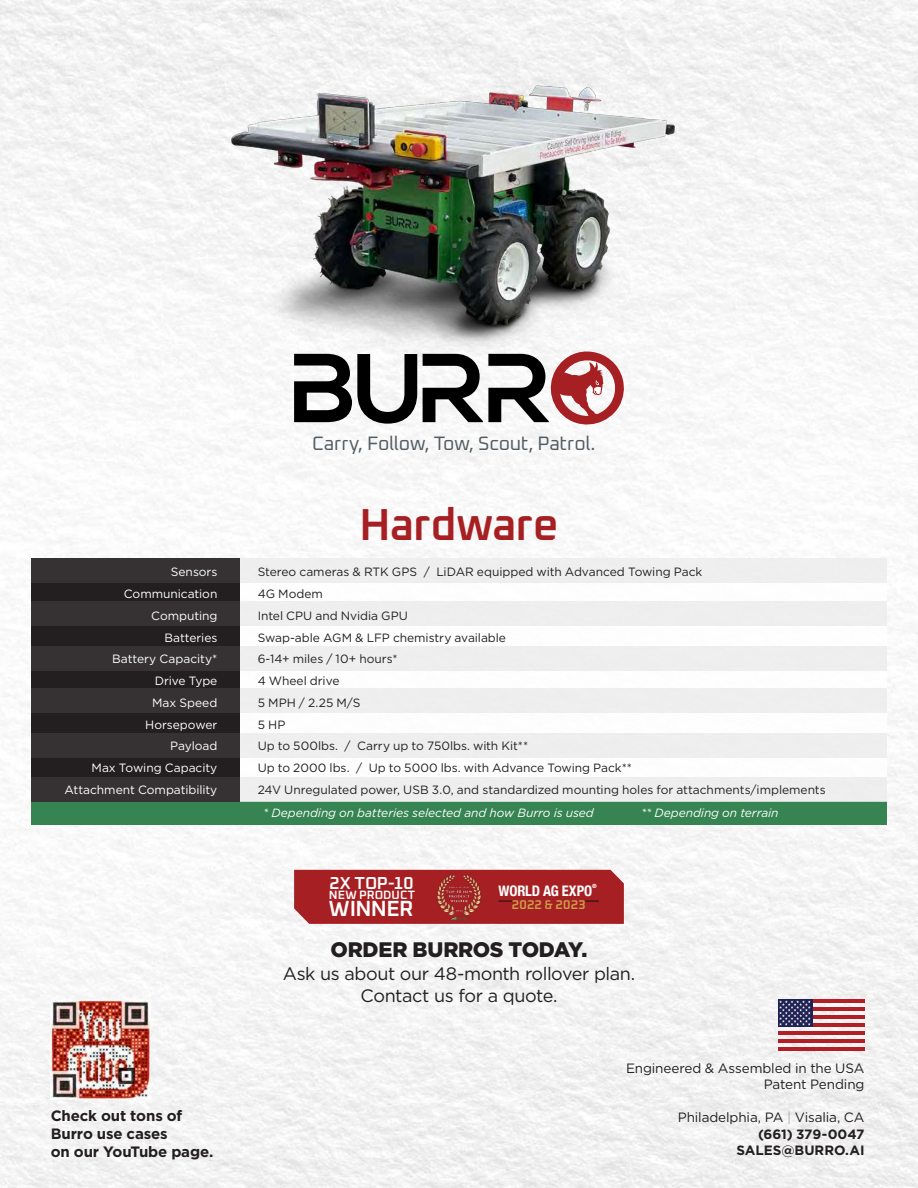
<style>
.page{position:relative;width:918px;height:1188px;background:#fff}
.page>*{position:absolute;margin:0;border:0;box-sizing:border-box;transform-origin:0 0}
.t1{font:600 45px "Oxanium";letter-spacing:-.025em;color:#a62023}
.t2{font:600 22.05px "Oxanium";letter-spacing:-.03em;color:#fff}
.t3{font:900 21px "Gotham";letter-spacing:-.01em;color:#231f20}
.t4{font:19.5px "Oxanium";letter-spacing:-.01em;color:#535c62}
.t5{font:18px/22.5px "Gotham";letter-spacing:-.025em;color:#231f20;text-align:center}
.t6{font:600 17.4px "Oxanium";color:#fff}
.t7{font:700 15px/18px "Gotham";letter-spacing:-.01em;color:#231f20}
.t8{font:700 condensed 14.55px "Helvetica Neue";letter-spacing:-.01em;color:#fff}
.t9{font:700 13.5px/16.5px "Gotham";letter-spacing:-.005em;color:#231f20;text-align:right}
.t10{font:13.5px/16.5px "Gotham";letter-spacing:-.01em;color:#231f20;text-align:right}
.t11{font:600 12.75px "Oxanium";letter-spacing:.015em;color:#cc9e49}
.t12{font:600 12.15px "Oxanium";letter-spacing:.005em;color:#fff}
.t13{font:12px "Gotham";letter-spacing:-.005em;color:#231f20}
.t14{font:12px "Gotham";letter-spacing:-.005em;color:#fff}
.t15{font:italic 12px "Gotham";letter-spacing:-.01em;color:#fff}
.t16{font:700 condensed 5.7px "Helvetica Neue";color:#fff}
.s1{font-weight:400}
.s2{font-weight:400;color:#a7a9ac}
</style>
<div class="page">
<img style="left:0;top:0;width:918px;height:1188px">
<img style="left:51px;top:999px;width:100px;height:100px">
<svg style="left:294px;top:870px;width:330px;height:54px;background:#a62628"></svg>
<svg style="left:294px;top:366px;width:123px;height:58px"></svg>
<svg style="left:423px;top:366px;width:202px;height:64px"></svg>
<hr style="left:778px;top:1047px;width:87px;height:4px;background:#b31f24">
<hr style="left:778px;top:1039px;width:87px;height:4px;background:#b31f24">
<hr style="left:778px;top:1031px;width:87px;height:4px;background:#b31f24">
<hr style="left:778px;top:1023px;width:86px;height:4px;background:#b31f24">
<hr style="left:778px;top:1015px;width:86px;height:4px;background:#b31f24">
<hr style="left:778px;top:1007px;width:86px;height:4px;background:#b31f24">
<hr style="left:778px;top:999px;width:86px;height:4px;background:#b31f24">
<svg style="left:778px;top:999px;width:34px;height:28px"></svg>
<svg style="left:779px;top:1000px;width:32px;height:25px"></svg>
<img style="left:265px;top:336px;width:407px;height:30px">
<img style="left:230px;top:63px;width:454px;height:273px">
<div style="left:31px;top:802px;width:856px;height:23px;background:#368451"></div>
<div style="left:31px;top:558px;width:856px;height:244px;background:#fff"></div>
<div style="left:31px;top:558px;width:856px;height:24px;background:#efeff0"></div>
<div style="left:31px;top:601px;width:856px;height:24px;background:#eeeeef"></div>
<div style="left:31px;top:646px;width:856px;height:24px;background:#eeeeef"></div>
<div style="left:31px;top:689px;width:856px;height:24px;background:#eeeeef"></div>
<div style="left:31px;top:734px;width:856px;height:24px;background:#eeeeef"></div>
<div style="left:31px;top:778px;width:856px;height:24px;background:#eeeeef"></div>
<div style="left:31px;top:558px;width:208px;height:244px;background:#231f20"></div>
<div style="left:31px;top:558px;width:208px;height:24px;background:#363233"></div>
<div style="left:31px;top:601px;width:208px;height:24px;background:#363233"></div>
<div style="left:31px;top:646px;width:208px;height:24px;background:#363233"></div>
<div style="left:31px;top:689px;width:208px;height:24px;background:#363233"></div>
<div style="left:31px;top:734px;width:208px;height:24px;background:#363233"></div>
<div style="left:31px;top:778px;width:208px;height:24px;background:#363233"></div>
<h3 class="t4" style="left:312px;top:431px;width:285px">Carry, Follow, Tow, Scout, Patrol.</h3>
<h1 class="t1" style="left:359px;top:495px;width:201px">Hardware</h1>
<p class="t14" style="left:171px;top:567px;width:48px">Sensors</p>
<p class="t13" style="left:258px;top:567px;width:446px">Stereo cameras &amp; RTK GPS / LiDAR equipped with Advanced Towing Pack</p>
<p class="t14" style="left:124px;top:589px;width:95px">Communication</p>
<p class="t13" style="left:258px;top:589px;width:67px">4G Modem</p>
<p class="t14" style="left:151px;top:610px;width:68px">Computing</p>
<p class="t13" style="left:258px;top:610px;width:152px">Intel CPU and Nvidia GPU</p>
<p class="t14" style="left:164px;top:632px;width:54px">Batteries</p>
<p class="t13" style="left:258px;top:632px;width:250px">Swap-able AGM &amp; LFP chemistry available</p>
<p class="t14" style="left:112px;top:654px;width:107px">Battery Capacity*</p>
<p class="t13" style="left:258px;top:654px;width:142px">6-14+ miles / 10+ hours*</p>
<p class="t14" style="left:155px;top:676px;width:64px">Drive Type</p>
<p class="t13" style="left:258px;top:676px;width:83px">4 Wheel drive</p>
<p class="t14" style="left:152px;top:697px;width:67px">Max Speed</p>
<p class="t13" style="left:258px;top:697px;width:104px">5 MPH / 2.25 M/S</p>
<p class="t14" style="left:145px;top:719px;width:74px">Horsepower</p>
<p class="t13" style="left:258px;top:719px;width:29px">5 HP</p>
<p class="t14" style="left:170px;top:741px;width:49px">Payload</p>
<p class="t13" style="left:258px;top:741px;width:272px">Up to 500lbs. / Carry up to 750lbs. with Kit**</p>
<p class="t14" style="left:92px;top:763px;width:127px">Max Towing Capacity</p>
<p class="t13" style="left:258px;top:763px;width:376px">Up to 2000 lbs. / Up to 5000 lbs. with Advance Towing Pack**</p>
<p class="t14" style="left:64px;top:784px;width:155px">Attachment Compatibility</p>
<p class="t13" style="left:258px;top:784px;width:570px">24V Unregulated power, USB 3.0, and standardized mounting holes for attachments/implements</p>
<p class="t15" style="left:263px;top:807px;width:332px">* Depending on batteries selected and how Burro is used</p>
<p class="t15" style="left:641px;top:807px;width:139px">** Depending on terrain</p>
<p class="t7" style="left:51px;top:1107px;width:164px">Check out tons of<br>Burro use cases<br>on our YouTube page.</p>
<h3 class="t6" style="left:330px;top:872px;width:86px">2X TOP-10</h3>
<p class="t8" style="left:499px;top:882px;width:95px">WORLD AG EXPO</p>
<p class="t16" style="left:592px;top:883px;width:6px">®</p>
<p class="t11" style="left:512px;top:896px;width:75px">2022 &amp; 2023</p>
<h3 class="t3" style="left:330px;top:940px;width:259px">ORDER BURROS TODAY.</h3>
<h3 class="t5" style="left:283px;top:963px;width:354px">Ask us about our 48-month rollover plan.<br>Contact us for a quote.</h3>
<p class="t12" style="left:329px;top:887px;width:88px">NEW PRODUCT</p>
<h2 class="t2" style="left:329px;top:894px;width:86px">WINNER</h2>
<p class="t10" style="left:626px;top:1061px;width:240px">Engineered &amp; Assembled in the USA<br>Patent Pending</p>
<p class="t9" style="left:678px;top:1110px;width:188px"><span class="s1">Philadelphia, PA</span> <span class="s2">|</span> <span class="s1">Visalia, CA </span>(661) 379-0047<br>SALES@BURRO.AI</p>
</div>
